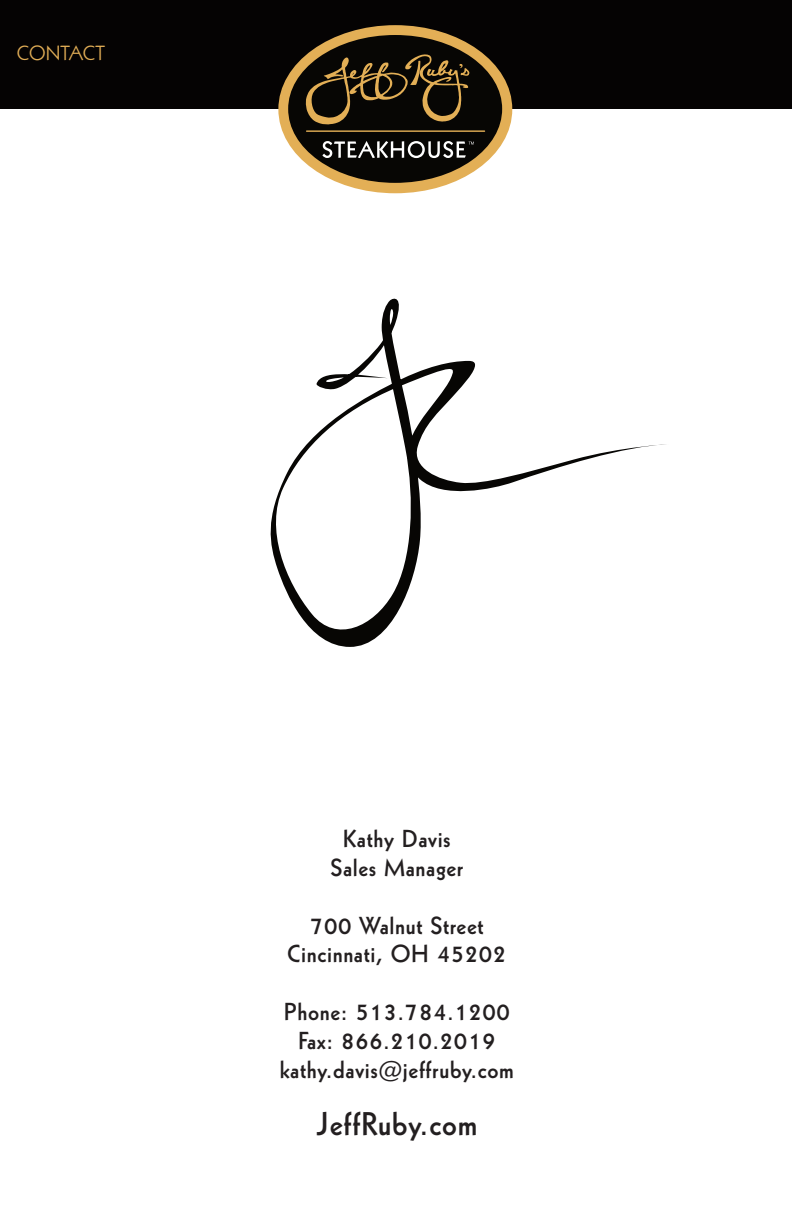
<style>
.page{position:relative;width:792px;height:1225px;background:#fff}
.page>*{position:absolute;margin:0;border:0;box-sizing:border-box;transform-origin:0 0}
.t1{font:32px "Geometric 231 BT Bold C";letter-spacing:.025em;color:#231f20}
.t2{font:24px/28.8px "Geometric 231 BT Bold C";letter-spacing:.025em;color:#231f20;text-align:center}
.t3{font:20px "Geometric 231 BT Roman C";color:#e1ad56}
</style>
<div class="page">
<div style="left:0;top:0;width:792px;height:108px;background:#050303"></div>
<svg style="left:270px;top:298px;width:396px;height:348px"></svg>
<div style="left:278px;top:25px;width:234px;height:168px;background:#e3af56;border-radius:50%"></div>
<svg style="left:288px;top:35px;width:214px;height:148px"></svg>
<p class="t3" style="left:17px;top:40px;width:90px">CONTACT</p>
<p class="t2" style="left:331px;top:823px;width:134px">Kathy Davis<br>Sales Manager</p>
<p class="t2" style="left:287px;top:909px;width:221px">700 Walnut Street<br>Cincinnati, OH 45202</p>
<p class="t2" style="left:280px;top:995px;width:236px">Phone: 513.784.1200<br>Fax: 866.210.2019 kathy.davis@jeffruby.com</p>
<h1 class="t1" style="left:316px;top:1101px;width:163px">JeffRuby.com</h1>
</div>
